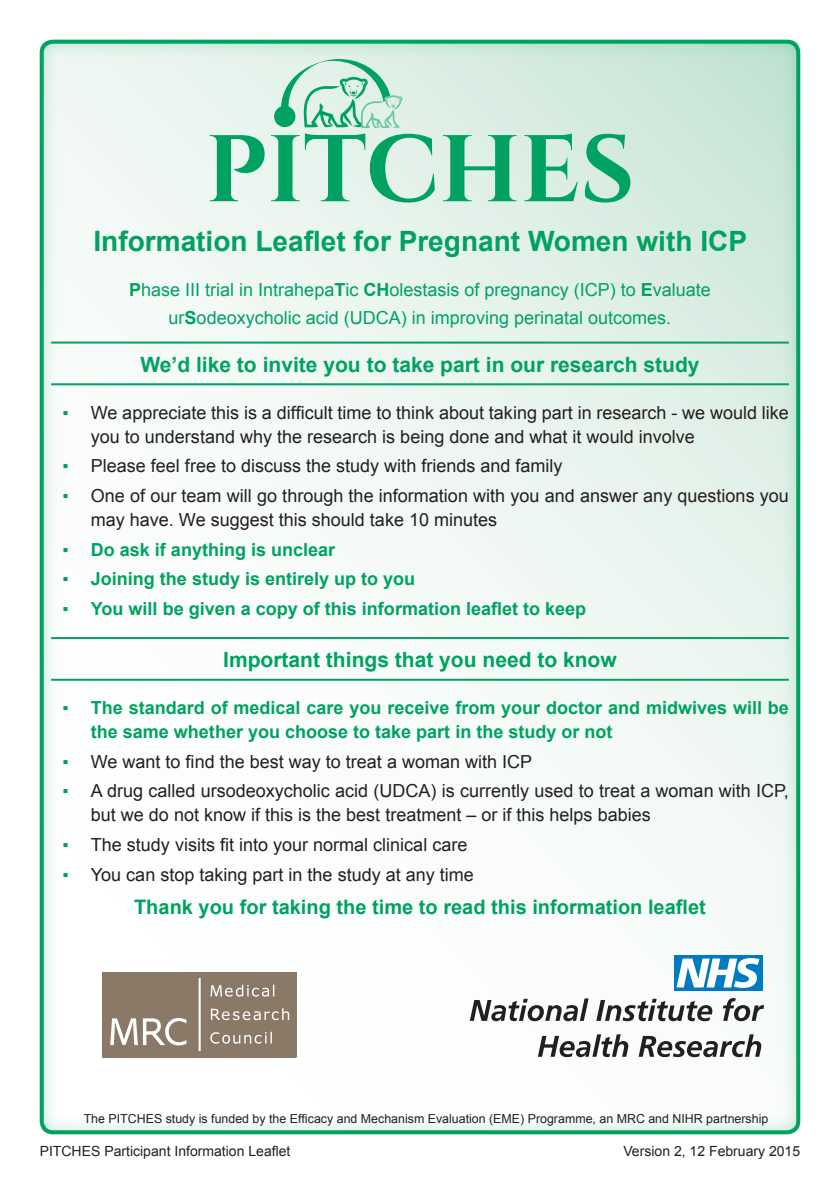
<style>
.page{position:relative;width:840px;height:1191px;background:#fff}
.page>*{position:absolute;margin:0;border:0;box-sizing:border-box;transform-origin:0 0}
.t1{font:700 28px "Arial";color:#00a261}
.t2{font:700 21px "Arial";color:#00a261}
.t3{font:700 20px "Arial";color:#00a261}
.t4{font:18px/24px "Arial";color:#231f20}
.t5{font:700 18px/24px "Arial";color:#00a261}
.t6{font:18px/28px "Arial";color:#00a261;text-align:center}
.t7{font:14px "Arial";color:#231f20}
.t8{font:12.4px "Arial";color:#231f20}
.s1{font-weight:700}
.s2{color:#00a261}
.s3{font-weight:400}
</style>
<div class="page">
<div style="left:38px;top:38px;width:763px;height:1096px;background:#00a261;opacity:.5"></div>
<svg style="left:209px;top:135px;width:56px;height:66px"></svg>
<svg style="left:443px;top:135px;width:73px;height:66px"></svg>
<svg style="left:524px;top:133px;width:53px;height:68px"></svg>
<svg style="left:583px;top:134px;width:47px;height:68px"></svg>
<svg style="left:271px;top:59px;width:163px;height:143px"></svg>
<hr style="left:51px;top:341px;width:737px;height:2px;background:#00a261">
<hr style="left:51px;top:383px;width:737px;height:2px;background:#00a261">
<hr style="left:51px;top:637px;width:737px;height:2px;background:#00a261">
<hr style="left:51px;top:679px;width:737px;height:2px;background:#00a261">
<div style="left:40px;top:40px;width:759px;height:1094px;border:4px solid #00a261;border-radius:11px"></div>
<svg style="left:102px;top:972px;width:194px;height:85px"></svg>
<svg style="left:469px;top:998px;width:119px;height:23px"></svg>
<svg style="left:596px;top:998px;width:116px;height:23px"></svg>
<svg style="left:722px;top:998px;width:41px;height:23px"></svg>
<svg style="left:537px;top:1034px;width:91px;height:23px"></svg>
<svg style="left:638px;top:1034px;width:122px;height:23px"></svg>
<div style="left:673px;top:955px;width:89px;height:36px;background:#007ac2"></div>
<svg style="left:676px;top:958px;width:83px;height:30px"></svg>
<h1 class="t1" style="left:93px;top:223px;width:654px">Information Leaflet for Pregnant Women with ICP</h1>
<p class="t6" style="left:129px;top:276px;width:583px"><span class="s1">P</span>hase III trial in Intrahepa<span class="s1">T</span>ic <span class="s1">CH</span>olestasis of pregnancy (ICP) to <span class="s1">E</span>valuate ur<span class="s1">S</span>odeoxycholic acid (UDCA) in improving perinatal outcomes.</p>
<p class="t2" style="left:140px;top:350px;width:560px">We’d like to invite you to take part in our research study</p>
<p class="t4" style="left:91px;top:400px;width:699px;text-indent:-28px"><span class="s2">▪</span> We appreciate this is a difficult time to think about taking part in research - we would like you to understand why the research is being done and what it would involve</p>
<p class="t4" style="left:62px;top:454px;width:501px"><span class="s2">▪</span> Please feel free to discuss the study with friends and family</p>
<p class="t4" style="left:91px;top:484px;width:699px;text-indent:-28px"><span class="s2">▪</span> One of our team will go through the information with you and answer any questions you may have. We suggest this should take 10 minutes</p>
<p class="t5" style="left:62px;top:538px;width:274px"><span class="s3">▪</span> Do ask if anything is unclear</p>
<p class="t5" style="left:62px;top:567px;width:354px"><span class="s3">▪</span> Joining the study is entirely up to you</p>
<p class="t5" style="left:62px;top:597px;width:525px"><span class="s3">▪</span> You will be given a copy of this information leaflet to keep</p>
<p class="t2" style="left:223px;top:646px;width:395px">Important things that you need to know</p>
<p class="t5" style="left:91px;top:696px;width:699px;text-indent:-28px"><span class="s3">▪</span> The standard of medical care you receive from your doctor and midwives will be the same whether you choose to take part in the study or not</p>
<p class="t4" style="left:62px;top:749px;width:471px"><span class="s2">▪</span> We want to find the best way to treat a woman with ICP</p>
<p class="t4" style="left:91px;top:779px;width:699px;text-indent:-28px"><span class="s2">▪</span> A drug called ursodeoxycholic acid (UDCA) is currently used to treat a woman with ICP, but we do not know if this is the best treatment – or if this helps babies</p>
<p class="t4" style="left:62px;top:833px;width:406px"><span class="s2">▪</span> The study visits fit into your normal clinical care</p>
<p class="t4" style="left:62px;top:862px;width:412px"><span class="s2">▪</span> You can stop taking part in the study at any time</p>
<p class="t3" style="left:134px;top:894px;width:573px">Thank you for taking the time to read this information leaflet</p>
<p class="t8" style="left:84px;top:1110px;width:685px">The PITCHES study is funded by the Efficacy and Mechanism Evaluation (EME) Programme, an MRC and NIHR partnership</p>
<p class="t7" style="left:40px;top:1142px;width:252px">PITCHES Participant Information Leaflet</p>
<p class="t7" style="left:623px;top:1142px;width:178px">Version 2, 12 February 2015</p>
</div>
